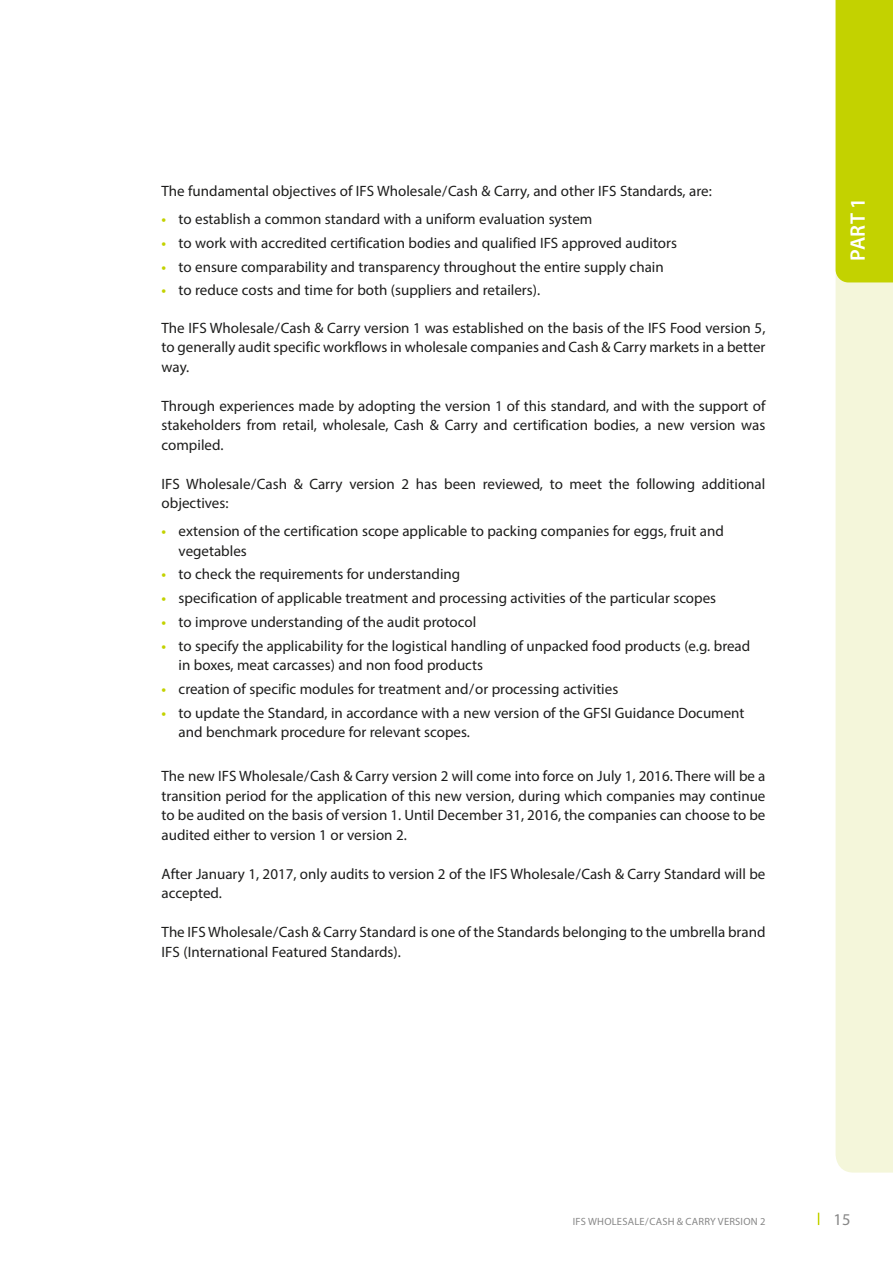
<style>
.page{position:relative;width:893px;height:1263px;background:#fff}
.page>*{position:absolute;margin:0;border:0;box-sizing:border-box;transform-origin:0 0}
.t1{font:600 21px "Myriad Pro";color:#fff}
.t2{font:16.5px "Myriad Pro";color:#878787}
.t3{font:15px/19.5px "Myriad Pro";color:#1d1d1c}
.t4{font:10.5px "Myriad Pro";letter-spacing:.02em;color:#878787}
.s1{font-weight:600;color:#c3d200}
</style>
<div class="page">
<svg style="left:818px;top:1213px;width:1px;height:12px"></svg>
<div style="left:836px;top:282px;width:57px;height:890px;background:#f4f6da"></div>
<div style="left:836px;top:0;width:57px;height:282px;background:#c3d200"></div>
<p class="t3" style="left:162px;top:181px;width:552px">The fundamental objectives of IFS Wholesale/Cash &amp; Carry, and other IFS Standards, are:</p>
<p class="t3" style="left:162px;top:209px;width:432px"><span class="s1">•</span> to establish a common standard with a uniform evaluation system</p>
<p class="t3" style="left:162px;top:233px;width:517px"><span class="s1">•</span> to work with accredited certification bodies and qualified IFS approved auditors</p>
<p class="t3" style="left:162px;top:257px;width:504px"><span class="s1">•</span> to ensure comparability and transparency throughout the entire supply chain</p>
<p class="t3" style="left:162px;top:280px;width:380px"><span class="s1">•</span> to reduce costs and time for both (suppliers and retailers).</p>
<p class="t3" style="left:162px;top:317px;width:605px;text-align:justify">The IFS Wholesale/Cash &amp; Carry version 1 was established on the basis of the IFS Food version 5, to generally audit specific workflows in wholesale companies and Cash &amp; Carry markets in a better way.</p>
<p class="t3" style="left:162px;top:395px;width:605px;text-align:justify">Through experiences made by adopting the version 1 of this standard, and with the support of stakeholders from retail, wholesale, Cash &amp; Carry and certification bodies, a new version was compiled.</p>
<p class="t3" style="left:162px;top:473px;width:605px">IFS Wholesale/Cash &amp; Carry version 2 has been reviewed, to meet the following additional objectives:</p>
<p class="t3" style="left:179px;top:521px;width:547px;text-indent:-17px"><span class="s1">•</span> extension of the certification scope applicable to packing companies for eggs, fruit and vegetables</p>
<p class="t3" style="left:162px;top:564px;width:300px"><span class="s1">•</span> to check the requirements for understanding</p>
<p class="t3" style="left:162px;top:588px;width:556px"><span class="s1">•</span> specification of applicable treatment and processing activities of the particular scopes</p>
<p class="t3" style="left:162px;top:612px;width:316px"><span class="s1">•</span> to improve understanding of the audit protocol</p>
<p class="t3" style="left:179px;top:635px;width:573px;text-indent:-17px"><span class="s1">•</span> to specify the applicability for the logistical handling of unpacked food products (e.g. bread in boxes, meat carcasses) and non food products</p>
<p class="t3" style="left:162px;top:679px;width:458px"><span class="s1">•</span> creation of specific modules for treatment and/or processing activities</p>
<p class="t3" style="left:179px;top:702px;width:567px;text-indent:-17px"><span class="s1">•</span> to update the Standard, in accordance with a new version of the GFSI Guidance Document and benchmark procedure for relevant scopes.</p>
<p class="t3" style="left:162px;top:766px;width:605px;text-align:justify">The new IFS Wholesale/Cash &amp; Carry version 2 will come into force on July 1, 2016. There will be a transition period for the application of this new version, during which companies may continue to be audited on the basis of version 1. Until December 31, 2016, the companies can choose to be audited either to version 1 or version 2.</p>
<p class="t3" style="left:162px;top:863px;width:605px">After January 1, 2017, only audits to version 2 of the IFS Wholesale/Cash &amp; Carry Standard will be accepted.</p>
<p class="t3" style="left:162px;top:922px;width:605px">The IFS Wholesale/Cash &amp; Carry Standard is one of the Standards belonging to the umbrella brand<br>IFS (International Featured Standards).</p>
<h1 class="t1" style="left:844px;top:261px;width:65px;rotate:-90deg">PART 1</h1>
<p class="t4" style="left:573px;top:1215px;width:194px">IFS WHOLESALE/CASH &amp; CARRY VERSION 2</p>
<p class="t2" style="left:833px;top:1209px;width:18px">15</p>
</div>
